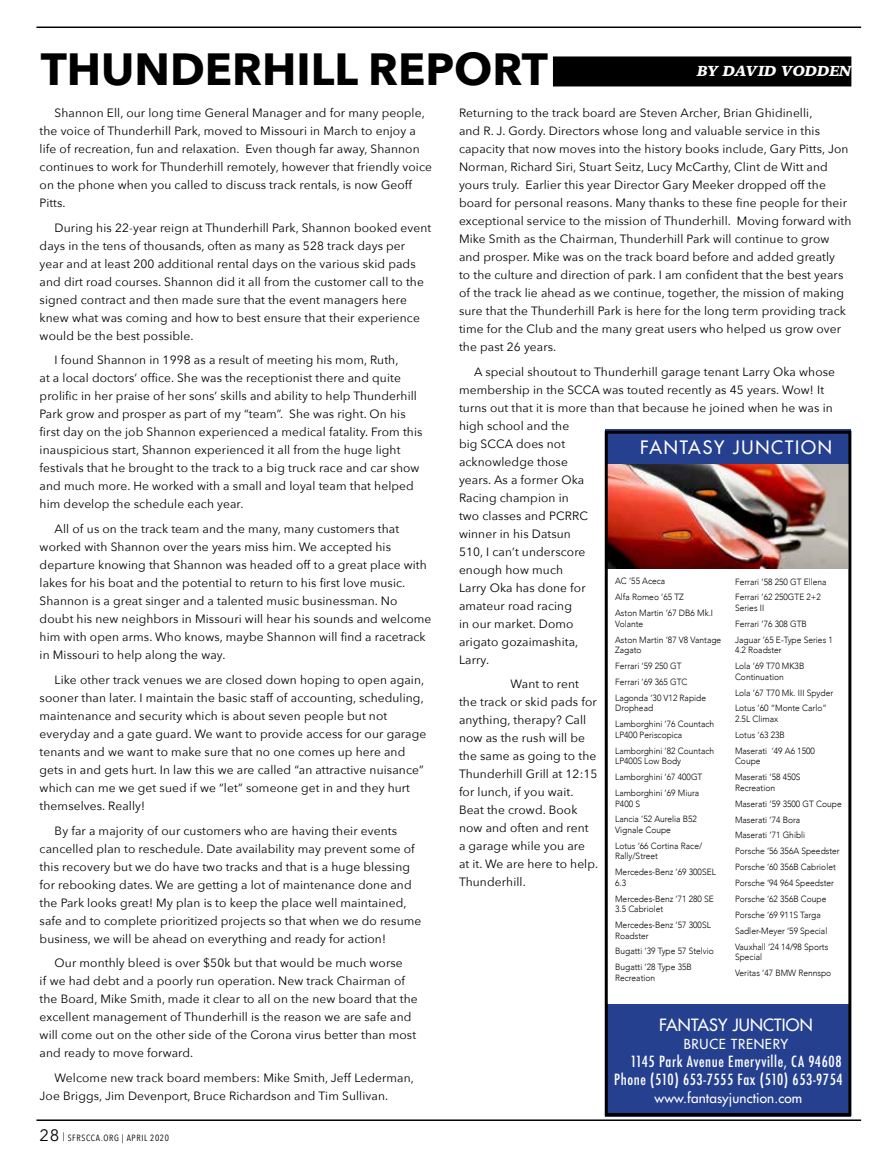
<style>
.page{position:relative;width:891px;height:1161px;background:#fff}
.page>*{position:absolute;margin:0;border:0;box-sizing:border-box;transform-origin:0 0}
.t1{font:700 45px "Avenir Next";color:#000}
.t2{font:18px "Futura";letter-spacing:.1em;color:#fff}
.t3{font:16.5px "Futura";letter-spacing:.01em;color:#fff}
.t4{font:500 condensed 15px/18px "Futura";letter-spacing:.04em;color:#fff;text-align:right}
.t5{font:italic 900 15px "Iowan Old Style";letter-spacing:-.01em;color:#fff}
.t6{font:13.5px "Futura";letter-spacing:.01em;color:#fff}
.t7{font:13.5px "Futura";letter-spacing:.05em;color:#fff}
.t8{font:12px/18px "Avenir Next";letter-spacing:.01em;color:#000}
.t9{font:300 9px/15.9px "Avenir";color:#000;scale:.94 1}
.t10{font:9px "Avenir Next Condensed";letter-spacing:.075em;color:#000}
.s1{font-family:"Avenir Next";font-size:16.5px}
</style>
<div class="page">
<hr style="left:36px;top:1119px;width:825px;height:2px;background:#000">
<hr style="left:36px;top:27px;width:825px;height:1px;background:#000">
<img style="left:609px;top:464px;width:238px;height:104px">
<div style="left:606px;top:1004px;width:245px;height:113px;background:#25408f"></div>
<div style="left:606px;top:430px;width:245px;height:34px;background:#25408f"></div>
<div style="left:605px;top:431px;width:246px;height:685px;border:3px solid #000"></div>
<div style="left:553px;top:56px;width:298px;height:30px;background:#000"></div>
<h1 class="t1" style="left:41px;top:31px;width:509px">THUNDERHILL REPORT</h1>
<p class="t5" style="left:697px;top:60px;width:156px">BY DAVID VODDEN</p>
<p class="t8" style="left:40px;top:103px;width:394px;text-indent:15px">Shannon Ell, our long time General Manager and for many people, the voice of Thunderhill Park, moved to Missouri in March to enjoy a life of recreation, fun and relaxation. Even though far away, Shannon continues to work for Thunderhill remotely, however that friendly voice on the phone when you called to discuss track rentals, is now Geoff Pitts.</p>
<p class="t8" style="left:40px;top:218px;width:393px;text-indent:15px">During his 22-year reign at Thunderhill Park, Shannon booked event days in the tens of thousands, often as many as 528 track days per year and at least 200 additional rental days on the various skid pads and dirt road courses. Shannon did it all from the customer call to the signed contract and then made sure that the event managers here knew what was coming and how to best ensure that their experience would be the best possible.</p>
<p class="t8" style="left:40px;top:351px;width:384px;text-indent:15px">I found Shannon in 1998 as a result of meeting his mom, Ruth,<br>at a local doctors’ office. She was the receptionist there and quite prolific in her praise of her sons’ skills and ability to help Thunderhill Park grow and prosper as part of my “team”. She was right. On his first day on the job Shannon experienced a medical fatality. From this inauspicious start, Shannon experienced it all from the huge light festivals that he brought to the track to a big truck race and car show and much more. He worked with a small and loyal team that helped him develop the schedule each year.</p>
<p class="t8" style="left:40px;top:519px;width:393px;text-indent:15px">All of us on the track team and the many, many customers that worked with Shannon over the years miss him. We accepted his departure knowing that Shannon was headed off to a great place with lakes for his boat and the potential to return to his first love music.<br>Shannon is a great singer and a talented music businessman. No doubt his new neighbors in Missouri will hear his sounds and welcome him with open arms. Who knows, maybe Shannon will find a racetrack in Missouri to help along the way.</p>
<p class="t8" style="left:40px;top:670px;width:388px;text-indent:15px">Like other track venues we are closed down hoping to open again, sooner than later. I maintain the basic staff of accounting, scheduling, maintenance and security which is about seven people but not everyday and a gate guard. We want to provide access for our garage tenants and we want to make sure that no one comes up here and gets in and gets hurt. In law this we are called “an attractive nuisance” which can me we get sued if we “let” someone get in and they hurt themselves. Really!</p>
<p class="t8" style="left:40px;top:821px;width:383px;text-indent:15px">By far a majority of our customers who are having their events cancelled plan to reschedule. Date availability may prevent some of this recovery but we do have two tracks and that is a huge blessing for rebooking dates. We are getting a lot of maintenance done and the Park looks great! My plan is to keep the place well maintained, safe and to complete prioritized projects so that when we do resume business, we will be ahead on everything and ready for action!</p>
<p class="t8" style="left:40px;top:954px;width:380px;text-indent:15px">Our monthly bleed is over $50k but that would be much worse<br>if we had debt and a poorly run operation. New track Chairman of the Board, Mike Smith, made it clear to all on the new board that the excellent management of Thunderhill is the reason we are safe and will come out on the other side of the Corona virus better than most and ready to move forward.</p>
<p class="t8" style="left:40px;top:1068px;width:376px;text-indent:15px">Welcome new track board members: Mike Smith, Jeff Lederman,<br>Joe Briggs, Jim Devenport, Bruce Richardson and Tim Sullivan.</p>
<p class="t10" style="left:40px;top:1130px;width:131px"><span class="s1">28</span> | SFRSCCA.ORG | APRIL 2020</p>
<p class="t8" style="left:459px;top:103px;width:394px">Returning to the track board are Steven Archer, Brian Ghidinelli,<br>and R. J. Gordy. Directors whose long and valuable service in this capacity that now moves into the history books include, Gary Pitts, Jon Norman, Richard Siri, Stuart Seitz, Lucy McCarthy, Clint de Witt and yours truly. Earlier this year Director Gary Meeker dropped off the board for personal reasons. Many thanks to these fine people for their exceptional service to the mission of Thunderhill. Moving forward with Mike Smith as the Chairman, Thunderhill Park will continue to grow and prosper. Mike was on the track board before and added greatly<br>to the culture and direction of park. I am confident that the best years of the track lie ahead as we continue, together, the mission of making sure that the Thunderhill Park is here for the long term providing track time for the Club and the many great users who helped us grow over the past 26 years.</p>
<p class="t8" style="left:459px;top:362px;width:378px;text-indent:15px">A special shoutout to Thunderhill garage tenant Larry Oka whose membership in the SCCA was touted recently as 45 years. Wow! It turns out that it is more than that because he joined when he was in high school and the<br>big SCCA does not<br>acknowledge those<br>years. As a former Oka<br>Racing champion in<br>two classes and PCRRC<br>winner in his Datsun<br>510, I can’t underscore<br>enough how much<br>Larry Oka has done for<br>amateur road racing<br>in our market. Domo<br>arigato gozaimashita,<br>Larry.</p>
<p class="t8" style="left:459px;top:675px;width:141px;text-indent:52px">Want to rent the track or skid pads for anything, therapy? Call now as the rush will be the same as going to the<br>Thunderhill Grill at 12:15 for lunch, if you wait.<br>Beat the crowd. Book now and often and rent<br>a garage while you are at it. We are here to help.<br>Thunderhill.</p>
<h2 class="t2" style="left:640px;top:436px;width:193px">FANTASY JUNCTION</h2>
<p class="t9" style="left:735px;top:574px;width:99px">Ferrari ’58 250 GT Ellena<br>Ferrari ’62 250GTE 2+2</p>
<p class="t9" style="left:735px;top:600px;width:106px">Series II<br>Ferrari ’76 308 GTB<br>Jaguar ’65 E-Type Series 1</p>
<p class="t9" style="left:735px;top:642px;width:75px">4.2 Roadster<br>Lola ’69 T70 MK3B</p>
<p class="t9" style="left:735px;top:669px;width:106px">Continuation<br>Lola ’67 T70 Mk. III Spyder<br>Lotus ’60 “Monte Carlo”</p>
<p class="t9" style="left:735px;top:711px;width:86px">2.5L Climax<br>Lotus ’63 23B<br>Maserati ’49 A6 1500</p>
<p class="t9" style="left:735px;top:753px;width:71px">Coupe<br>Maserati ’58 450S</p>
<p class="t9" style="left:735px;top:780px;width:115px">Recreation<br>Maserati ’59 3500 GT Coupe<br>Maserati ’74 Bora<br>Maserati ’71 Ghibli<br>Porsche ’56 356A Speedster<br>Porsche ’60 356B Cabriolet<br>Porsche ’94 964 Speedster<br>Porsche ’62 356B Coupe<br>Porsche ’69 911S Targa<br>Sadler-Meyer ’59 Special<br>Vauxhall ’24 14/98 Sports</p>
<p class="t9" style="left:735px;top:949px;width:104px">Special<br>Veritas ’47 BMW Rennspo</p>
<p class="t9" style="left:615px;top:573px;width:106px">AC ’55 Aceca<br>Alfa Romeo ’65 TZ<br>Aston Martin ’67 DB6 Mk.I</p>
<p class="t9" style="left:615px;top:616px;width:114px">Volante<br>Aston Martin ’87 V8 Vantage</p>
<p class="t9" style="left:615px;top:642px;width:98px">Zagato<br>Ferrari '59 250 GT<br>Ferrari ’69 365 GTC<br>Lagonda ’30 V12 Rapide</p>
<p class="t9" style="left:615px;top:700px;width:107px">Drophead<br>Lamborghini ’76 Countach</p>
<p class="t9" style="left:615px;top:727px;width:107px">LP400 Periscopica<br>Lamborghini ’82 Countach</p>
<p class="t9" style="left:615px;top:753px;width:94px">LP400S Low Body<br>Lamborghini ’67 400GT<br>Lamborghini ’69 Miura</p>
<p class="t9" style="left:615px;top:795px;width:89px">P400 S<br>Lancia ’52 Aurelia B52</p>
<p class="t9" style="left:615px;top:822px;width:94px">Vignale Coupe<br>Lotus ‘66 Cortina Race/</p>
<p class="t9" style="left:615px;top:848px;width:109px">Rally/Street<br>Mercedes-Benz ’69 300SEL</p>
<p class="t9" style="left:615px;top:875px;width:107px">6.3<br>Mercedes-Benz ’71 280 SE</p>
<p class="t9" style="left:615px;top:901px;width:103px">3.5 Cabriolet<br>Mercedes-Benz ’57 300SL</p>
<p class="t9" style="left:615px;top:928px;width:107px">Roadster<br>Bugatti ’39 Type 57 Stelvio<br>Bugatti ’28 Type 35B</p>
<p class="t9" style="left:615px;top:970px;width:44px">Recreation</p>
<h3 class="t3" style="left:659px;top:1015px;width:155px">FANTASY JUNCTION</h3>
<p class="t7" style="left:684px;top:1036px;width:106px">BRUCE TRENERY</p>
<p class="t4" style="left:614px;top:1053px;width:230px">1145 Park Avenue Emeryville, CA 94608<br>Phone (510) 653-7555 Fax (510) 653-9754</p>
<p class="t6" style="left:655px;top:1090px;width:149px">www.fantasyjunction.com</p>
</div>
